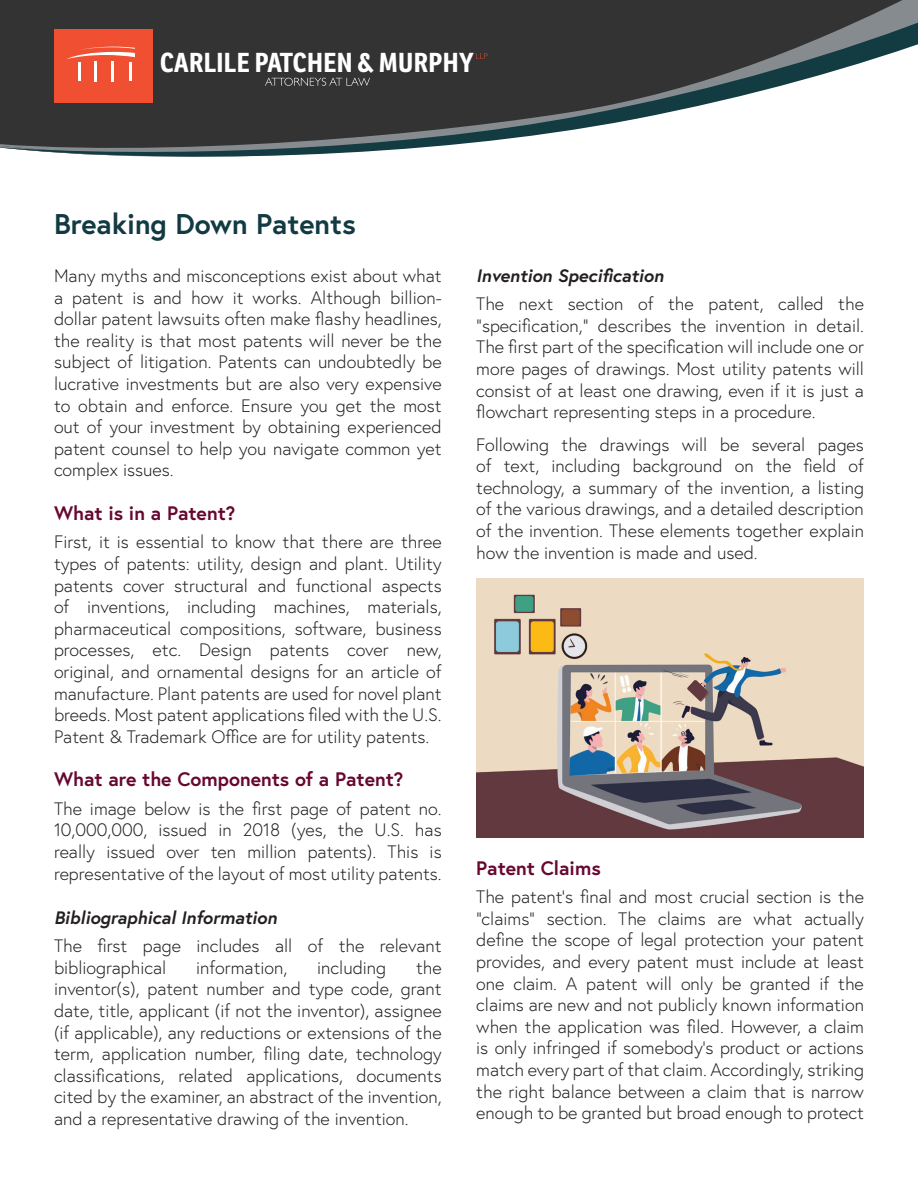
<style>
.page{position:relative;width:918px;height:1188px;background:#fff}
.page>*{position:absolute;margin:0;border:0;box-sizing:border-box;transform-origin:0 0}
.t1{font:700 28.5px "Europa";color:#123a42}
.t2{font:700 26.7px "Ronnia Cond";letter-spacing:.015em;color:#fff}
.t3{font:700 19.5px "Europa";color:#670730}
.t4{font:300 18px/21.6px "Europa";color:#231f20;text-align:justify}
.t5{font:italic 700 18px "Europa";color:#231f20}
</style>
<div class="page">
<div style="left:0;top:0;width:918px;height:11px;background:#323332"></div>
<svg style="left:0;top:11px;width:918px;height:146px;fill:#323332"></svg>
<div style="left:54px;top:29px;width:98px;height:74px;background:#f05031"></div>
<hr style="left:78px;top:62px;width:3px;height:19px;background:#fff">
<hr style="left:129px;top:62px;width:3px;height:19px;background:#fff">
<hr style="left:94px;top:61px;width:3px;height:20px;background:#fff">
<hr style="left:111px;top:61px;width:3px;height:20px;background:#fff">
<svg style="left:67px;top:47px;width:68px;height:12px"></svg>
<svg style="left:476px;top:53px;width:12px;height:6px"></svg>
<svg style="left:265px;top:78px;width:105px;height:8px"></svg>
<img style="left:476px;top:579px;width:388px;height:258px">
<h2 class="t2" style="left:160px;top:45px;width:315px">CARLILE PATCHEN &amp; MURPHY</h2>
<h1 class="t1" style="left:54px;top:205px;width:303px">Breaking Down Patents</h1>
<p class="t4" style="left:54px;top:265px;width:389px">Many myths and misconceptions exist about what a patent is and how it works. Although billion&shy;dollar patent lawsuits often make flashy headlines, the reality is that most patents will never be the subject of litigation. Patents can undoubtedly be lucrative investments but are also very expensive to obtain and enforce. Ensure you get the most out of your investment by obtaining experienced patent counsel to help you navigate common yet complex issues.</p>
<p class="t3" style="left:54px;top:500px;width:183px">What is in a Patent?</p>
<p class="t4" style="left:54px;top:531px;width:389px">First, it is essential to know that there are three types of patents: utility, design and plant. Utility patents cover structural and functional aspects of inventions, including machines, materials, pharmaceutical compositions, software, business processes, etc. Design patents cover new, original, and ornamental designs for an article of manufacture. Plant patents are used for novel plant breeds. Most patent applications filed with the U.S.<br>Patent &amp; Trademark Office are for utility patents.</p>
<p class="t3" style="left:54px;top:766px;width:351px">What are the Components of a Patent?</p>
<p class="t4" style="left:54px;top:797px;width:389px">The image below is the first page of patent no.<br>10,000,000, issued in 2018 (yes, the U.S. has really issued over ten million patents). This is representative of the layout of most utility patents.</p>
<p class="t5" style="left:54px;top:905px;width:224px">Bibliographical Information</p>
<p class="t4" style="left:54px;top:935px;width:389px">The first page includes all of the relevant bibliographical</p>
<p class="t4" style="left:196px;top:956px;width:93px">information,</p>
<p class="t4" style="left:317px;top:956px;width:70px">including</p>
<p class="t4" style="left:54px;top:956px;width:389px;text-indent:362px">the inventor(s), patent number and type code, grant date, title, applicant (if not the inventor), assignee (if applicable), any reductions or extensions of the term, application number, filing date, technology classifications, related applications, documents cited by the examiner, an abstract of the invention, and a representative drawing of the invention.</p>
<p class="t5" style="left:476px;top:263px;width:189px">Invention Specification</p>
<p class="t4" style="left:476px;top:293px;width:389px">The next section of the patent, called the “specification,” describes the invention in detail.<br>The first part of the specification will include one or more pages of drawings. Most utility patents will consist of at least one drawing, even if it is just a flowchart representing steps in a procedure.</p>
<p class="t4" style="left:476px;top:433px;width:389px">Following the drawings will be several pages of text, including background on the field of technology, a summary of the invention, a listing of the various drawings, and a detailed description of the invention. These elements together explain how the invention is made and used.</p>
<p class="t3" style="left:476px;top:855px;width:126px">Patent Claims</p>
<p class="t4" style="left:476px;top:886px;width:389px">The patent’s final and most crucial section is the “claims” section. The claims are what actually define the scope of legal protection your patent provides, and every patent must include at least one claim. A patent will only be granted if the claims are new and not publicly known information when the application was filed. However, a claim is only infringed if somebody’s product or actions match every part of that claim. Accordingly, striking the right balance between a claim that is narrow enough to be granted but broad enough to protect</p>
</div>
